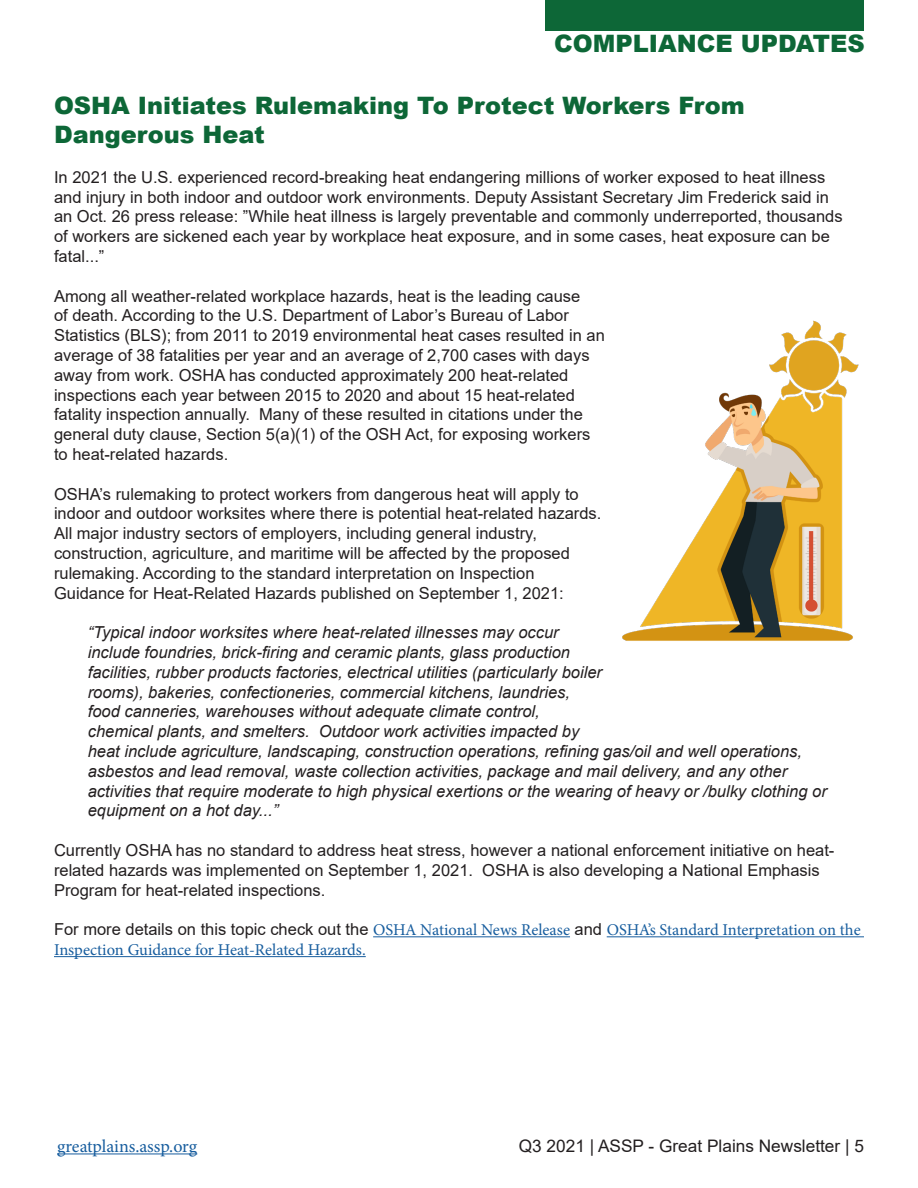
<style>
.page{position:relative;width:918px;height:1188px;background:#fff}
.page>*{position:absolute;margin:0;border:0;box-sizing:border-box;transform-origin:0 0}
.t1{font:900 24px/28.8px "Arial";color:#0d6737}
.t2{font:18px "Minion Pro";letter-spacing:-.005em;color:#175d9e}
.t3{font:17.25px "Arial";color:#231f20}
.t4{font:16.5px/19.8px "Arial";color:#231f20}
.t5{font:italic 16.5px/19.8px "Arial";color:#231f20}
.t6{font:16.5px/19.8px "Minion Pro";letter-spacing:-.005em;color:#175d9e}
.s1{font-family:"Arial";color:#231f20}
</style>
<div class="page">
<hr style="left:373px;top:936px;width:197px;height:1px;background:#175d9e">
<hr style="left:607px;top:936px;width:257px;height:1px;background:#175d9e">
<hr style="left:54px;top:956px;width:312px;height:1px;background:#175d9e">
<img style="left:622px;top:320px;width:237px;height:321px">
<div style="left:545px;top:0;width:319px;height:31px;background:#0d6737"></div>
<hr style="left:57px;top:1154px;width:140px;height:1px;background:#175d9e">
<p class="t1" style="left:554px;top:28px;width:312px">COMPLIANCE UPDATES</p>
<p class="t1" style="left:54px;top:91px;width:692px">OSHA Initiates Rulemaking To Protect Workers From<br>Dangerous Heat</p>
<p class="t4" style="left:54px;top:167px;width:790px">In 2021 the U.S. experienced record-breaking heat endangering millions of worker exposed to heat illness and injury in both indoor and outdoor work environments. Deputy Assistant Secretary Jim Frederick said in an Oct. 26 press release: ”While heat illness is largely preventable and commonly underreported, thousands of workers are sickened each year by workplace heat exposure, and in some cases, heat exposure can be fatal...”</p>
<p class="t4" style="left:54px;top:286px;width:552px">Among all weather-related workplace hazards, heat is the leading cause<br>of death. According to the U.S. Department of Labor’s Bureau of Labor Statistics (BLS); from 2011 to 2019 environmental heat cases resulted in an average of 38 fatalities per year and an average of 2,700 cases with days away from work. OSHA has conducted approximately 200 heat-related inspections each year between 2015 to 2020 and about 15 heat-related fatality inspection annually. Many of these resulted in citations under the general duty clause, Section 5(a)(1) of the OSH Act, for exposing workers to heat-related hazards.</p>
<p class="t4" style="left:54px;top:484px;width:549px">OSHA’s rulemaking to protect workers from dangerous heat will apply to indoor and outdoor worksites where there is potential heat-related hazards.<br>All major industry sectors of employers, including general industry, construction, agriculture, and maritime will be affected by the proposed rulemaking. According to the standard interpretation on Inspection Guidance for Heat-Related Hazards published on September 1, 2021:</p>
<p class="t5" style="left:88px;top:623px;width:741px">“Typical indoor worksites where heat-related illnesses may occur<br>include foundries, brick-firing and ceramic plants, glass production<br>facilities, rubber products factories, electrical utilities (particularly boiler<br>rooms), bakeries, confectioneries, commercial kitchens, laundries,<br>food canneries, warehouses without adequate climate control,<br>chemical plants, and smelters. Outdoor work activities impacted by<br>heat include agriculture, landscaping, construction operations, refining gas/oil and well operations, asbestos and lead removal, waste collection activities, package and mail delivery, and any other activities that require moderate to high physical exertions or the wearing of heavy or /bulky clothing or equipment on a hot day...”</p>
<p class="t4" style="left:54px;top:840px;width:782px">Currently OSHA has no standard to address heat stress, however a national enforcement initiative on heat&shy;related hazards was implemented on September 1, 2021. OSHA is also developing a National Emphasis<br>Program for heat-related inspections.</p>
<p class="t6" style="left:54px;top:920px;width:808px"><span class="s1">For more details on this topic check out the</span> OSHA National News Release <span class="s1">and</span> OSHA’s Standard Interpretation on the<br>Inspection Guidance for Heat-Related Hazards.</p>
<p class="t2" style="left:57px;top:1134px;width:142px">greatplains.assp.org</p>
<p class="t3" style="left:519px;top:1134px;width:347px">Q3 2021 | ASSP - Great Plains Newsletter | 5</p>
</div>
